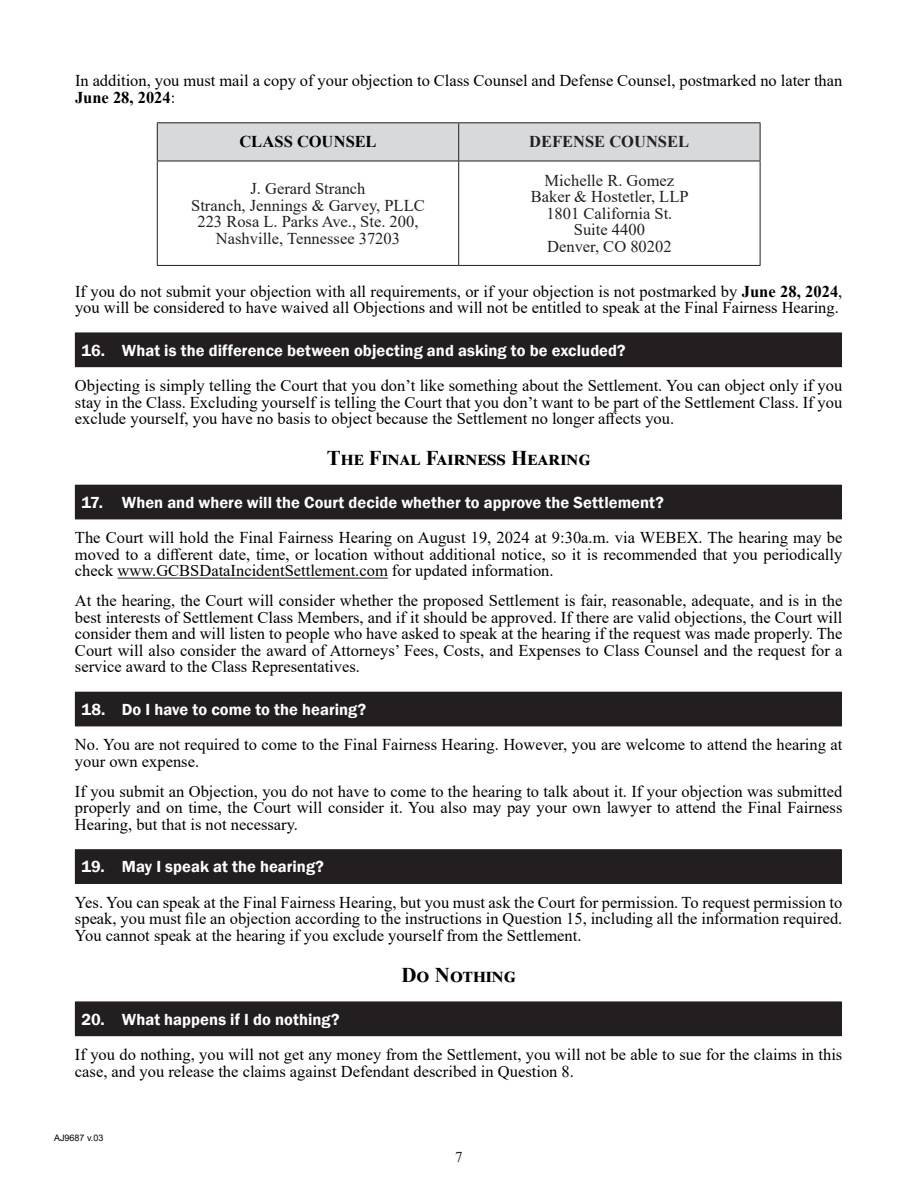
<style>
.page{position:relative;width:918px;height:1188px;background:#fff}
.page>*{position:absolute;margin:0;border:0;box-sizing:border-box;transform-origin:0 0}
.Body_Text{font:700 21px "Times New Roman";color:#000}
.Body_Text-2{font:16.5px/16.5px "Times New Roman";color:#000;text-align:justify}
.t1{font:600 16.5px "Franklin Gothic";color:#fff}
.t2{font:16.5px/16.5px "Times New Roman";color:#231f20;text-align:center}
.t3{font:700 16.5px "Times New Roman";color:#231f20}
.Body_Copy{font:700 16.5px "Times New Roman";color:#000}
.t4{font:15px "Times New Roman";color:#231f20}
.t5{font:9px "Arial";color:#000}
.s1{font-weight:700}
</style>
<div class="page">
<hr style="left:118px;top:578px;width:270px;height:1px;background:#231f20">
<div style="left:158px;top:123px;width:602px;height:38px;background:#d7d9da"></div>
<hr style="left:157px;top:122px;width:302px;height:1px;background:#231f20">
<hr style="left:157px;top:123px;width:1px;height:38px;background:#231f20">
<hr style="left:459px;top:122px;width:301px;height:1px;background:#231f20">
<hr style="left:458px;top:123px;width:1px;height:38px;background:#231f20">
<hr style="left:760px;top:123px;width:1px;height:38px;background:#231f20">
<hr style="left:157px;top:161px;width:302px;height:1px;background:#231f20">
<hr style="left:157px;top:161px;width:1px;height:104px;background:#231f20">
<hr style="left:459px;top:161px;width:301px;height:1px;background:#231f20">
<hr style="left:458px;top:161px;width:1px;height:104px;background:#231f20">
<hr style="left:760px;top:161px;width:1px;height:104px;background:#231f20">
<hr style="left:157px;top:265px;width:302px;height:1px;background:#231f20">
<hr style="left:459px;top:265px;width:301px;height:1px;background:#231f20">
<div style="left:75px;top:333px;width:766px;height:34px;background:#231f20"></div>
<hr style="left:841px;top:333px;width:1px;height:33px;background:#231f20">
<hr style="left:75px;top:366px;width:767px;height:1px;background:#231f20">
<div style="left:75px;top:485px;width:766px;height:34px;background:#231f20"></div>
<hr style="left:75px;top:485px;width:767px;height:1px;background:#231f20">
<hr style="left:841px;top:486px;width:1px;height:33px;background:#231f20">
<hr style="left:75px;top:519px;width:767px;height:1px;background:#231f20">
<div style="left:75px;top:692px;width:766px;height:34px;background:#231f20"></div>
<hr style="left:75px;top:692px;width:767px;height:1px;background:#231f20">
<hr style="left:841px;top:693px;width:1px;height:33px;background:#231f20">
<hr style="left:75px;top:726px;width:767px;height:1px;background:#231f20">
<div style="left:75px;top:850px;width:766px;height:33px;background:#231f20"></div>
<hr style="left:75px;top:849px;width:767px;height:1px;background:#231f20">
<hr style="left:841px;top:850px;width:1px;height:33px;background:#231f20">
<hr style="left:75px;top:883px;width:767px;height:1px;background:#231f20">
<div style="left:75px;top:1002px;width:766px;height:34px;background:#231f20"></div>
<hr style="left:841px;top:1002px;width:1px;height:33px;background:#231f20">
<hr style="left:75px;top:1035px;width:767px;height:1px;background:#231f20">
<p class="Body_Text-2" style="left:75px;top:72px;width:769px">In addition, you must mail a copy of your objection to Class Counsel and Defense Counsel, postmarked no later than<br><span class="s1">June 28, 2024</span>:</p>
<p class="Body_Copy" style="left:239px;top:130px;width:139px">CLASS COUNSEL</p>
<p class="t3" style="left:529px;top:130px;width:161px">DEFENSE COUNSEL</p>
<p class="t2" style="left:250px;top:180px;width:117px">J. Gerard Stranch</p>
<p class="t2" style="left:191px;top:196px;width:235px">Stranch, Jennings &amp; Garvey, PLLC<br>223 Rosa L. Parks Ave., Ste. 200,<br>Nashville, Tennessee 37203</p>
<p class="t2" style="left:545px;top:172px;width:131px">Michelle R. Gomez</p>
<p class="t2" style="left:531px;top:188px;width:159px">Baker &amp; Hostetler, LLP</p>
<p class="t2" style="left:546px;top:205px;width:128px">1801 California St.</p>
<p class="t2" style="left:574px;top:221px;width:73px">Suite 4400</p>
<p class="t2" style="left:547px;top:238px;width:126px">Denver, CO 80202</p>
<p class="Body_Text-2" style="left:75px;top:282px;width:769px">If you do not submit your objection with all requirements, or if your objection is not postmarked by <span class="s1">June 28, 2024</span>, you will be considered to have waived all Objections and will not be entitled to speak at the Final Fairness Hearing.</p>
<p class="t1" style="left:81px;top:340px;width:546px">16. What is the difference between objecting and asking to be excluded?</p>
<p class="Body_Text-2" style="left:75px;top:377px;width:769px">Objecting is simply telling the Court that you don’t like something about the Settlement. You can object only if you stay in the Class. Excluding yourself is telling the Court that you don’t want to be part of the Settlement Class. If you exclude yourself, you have no basis to object because the Settlement no longer affects you.</p>
<p class="Body_Text" style="left:327px;top:443px;width:265px">The Final Fairness Hearing</p>
<p class="t1" style="left:81px;top:492px;width:584px">17. When and where will the Court decide whether to approve the Settlement?</p>
<p class="Body_Text-2" style="left:75px;top:529px;width:769px">The Court will hold the Final Fairness Hearing on August 19, 2024 at 9:30a.m. via WEBEX. The hearing may be moved to a different date, time, or location without additional notice, so it is recommended that you periodically check www.GCBSDataIncidentSettlement.com for updated information.</p>
<p class="Body_Text-2" style="left:75px;top:592px;width:769px">At the hearing, the Court will consider whether the proposed Settlement is fair, reasonable, adequate, and is in the best interests of Settlement Class Members, and if it should be approved. If there are valid objections, the Court will consider them and will listen to people who have asked to speak at the hearing if the request was made properly. The Court will also consider the award of Attorneys’ Fees, Costs, and Expenses to Class Counsel and the request for a service award to the Class Representatives.</p>
<p class="t1" style="left:81px;top:699px;width:286px">18. Do I have to come to the hearing?</p>
<p class="Body_Text-2" style="left:75px;top:736px;width:769px">No. You are not required to come to the Final Fairness Hearing. However, you are welcome to attend the hearing at your own expense.</p>
<p class="Body_Text-2" style="left:75px;top:783px;width:769px">If you submit an Objection, you do not have to come to the hearing to talk about it. If your objection was submitted properly and on time, the Court will consider it. You also may pay your own lawyer to attend the Final Fairness Hearing, but that is not necessary.</p>
<p class="t1" style="left:81px;top:857px;width:244px">19. May I speak at the hearing?</p>
<p class="Body_Text-2" style="left:75px;top:894px;width:769px">Yes. You can speak at the Final Fairness Hearing, but you must ask the Court for permission. To request permission to speak, you must file an objection according to the instructions in Question 15, including all the information required.<br>You cannot speak at the hearing if you exclude yourself from the Settlement.</p>
<p class="Body_Text" style="left:401px;top:960px;width:116px">Do Nothing</p>
<p class="t1" style="left:81px;top:1009px;width:260px">20. What happens if I do nothing?</p>
<p class="Body_Text-2" style="left:75px;top:1046px;width:769px">If you do nothing, you will not get any money from the Settlement, you will not be able to sue for the claims in this case, and you release the claims against Defendant described in Question 8.</p>
<p class="t5" style="left:54px;top:1131px;width:51px">AJ9687 v.03</p>
<p class="t4" style="left:455px;top:1146px;width:9px">7</p>
</div>
